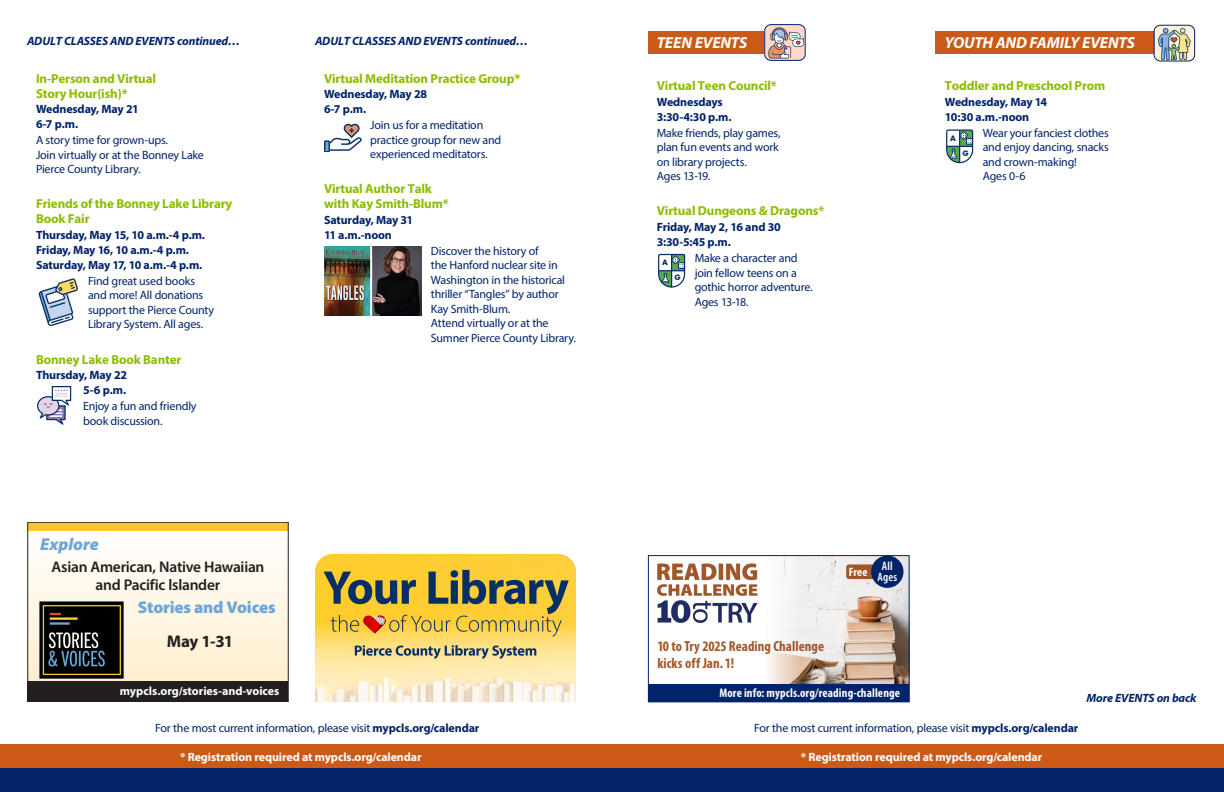
<style>
.page{position:relative;width:1224px;height:792px;background:#fff}
.page>*{position:absolute;margin:0;border:0;box-sizing:border-box;transform-origin:0 0}
.t1{font:italic 900 17.2px "Myriad Pro";letter-spacing:-.005em;color:#6da6d9}
.t2{font:900 17px/33.9px "Myriad Pro";letter-spacing:-.01em;color:#6da6d9}
.New_Headers{font:italic 700 16px "Myriad Pro";letter-spacing:-.01em;color:#fff}
.t3{font:600 15.5px/18.5px "Myriad Pro";letter-spacing:-.02em;color:#231f20;text-align:center}
.t4{font:700 condensed 14.5px/16.8px "Myriad Pro";letter-spacing:.005em;color:#a35627}
.Event_Title__25_space_before{font:700 13px/15px "Myriad Pro";letter-spacing:-.01em;color:#8dbb00}
.t5{font:700 condensed 12.5px "Myriad Pro";letter-spacing:.01em;color:#fff}
.t6{font:600 condensed 12.2px/11.2px "Myriad Pro";letter-spacing:.005em;color:#fff;text-align:center}
.t7{font:700 condensed 12.2px "Myriad Pro";color:#fff}
.Description{font:12px/14.5px "Myriad Pro";letter-spacing:-.02em;color:#002369}
.Day__Date_and_Time{font:700 12px/15px "Myriad Pro";letter-spacing:-.01em;color:#002369}
.Day__Date_and_Time-2{font:12px "Myriad Pro";letter-spacing:-.02em;color:#002369}
.Description-2{font:700 12px "Myriad Pro";letter-spacing:-.01em;color:#fff}
.Event_Title{font:italic 700 12px "Myriad Pro";letter-spacing:-.01em;color:#002369}
.New_Headers-2{font:italic 700 12px "Myriad Pro";letter-spacing:-.01em;color:#002369}
.t8{font:700 8.2px "Futura PT";color:#072f67}
.s1{font-weight:700;color:#231f20}
.s2{font-weight:700}
</style>
<div class="page">
<div style="left:648px;top:31px;width:116px;height:23px;background:#cc5916"></div>
<svg style="left:764px;top:24px;width:42px;height:37px"></svg>
<img style="left:766px;top:26px;width:38px;height:33px">
<div style="left:935px;top:31px;width:220px;height:23px;background:#cc5916"></div>
<svg style="left:1153px;top:25px;width:42px;height:36px"></svg>
<img style="left:1158px;top:24px;width:33px;height:38px">
<div style="left:0;top:768px;width:1224px;height:24px;background:#002369"></div>
<div style="left:0;top:744px;width:612px;height:24px;background:#cc5916"></div>
<div style="left:612px;top:744px;width:612px;height:24px;background:#cc5916"></div>
<svg style="left:37px;top:386px;width:34px;height:39px"></svg>
<img style="left:38px;top:278px;width:40px;height:49px">
<svg style="left:658px;top:253px;width:28px;height:35px"></svg>
<svg style="left:946px;top:129px;width:28px;height:35px"></svg>
<img style="left:324px;top:123px;width:37px;height:29px">
<img style="left:315px;top:554px;width:261px;height:69px">
<svg style="left:315px;top:623px;width:261px;height:79px;background:#fbe8b3"></svg>
<svg style="left:355px;top:645px;width:181px;height:14px;background:#b1ab83"></svg>
<svg style="left:323px;top:570px;width:246px;height:67px;background:#c1a744"></svg>
<img style="left:362px;top:612px;width:24px;height:25px">
<img style="left:764px;top:557px;width:143px;height:128px">
<img style="left:657px;top:563px;width:101px;height:60px">
<div style="left:648px;top:685px;width:261px;height:17px;background:#002369"></div>
<svg style="left:846px;top:564px;width:27px;height:15px"></svg>
<div style="left:871px;top:556px;width:33px;height:32px;background:#002369;border-radius:50%"></div>
<div style="left:648px;top:555px;width:261px;height:147px;border:1px solid #002369"></div>
<img style="left:324px;top:247px;width:98px;height:69px">
<div style="left:28px;top:530px;width:260px;height:152px;background:linear-gradient(to bottom,#fffefe,#ffefce)"></div>
<div style="left:28px;top:682px;width:260px;height:20px;background:#231f20"></div>
<div style="left:28px;top:522px;width:260px;height:8px;background:#ffc52d"></div>
<div style="left:28px;top:522px;width:260px;height:180px;border:1px solid #231f20"></div>
<img style="left:39px;top:601px;width:85px;height:79px">
<p class="Event_Title" style="left:27px;top:33px;width:215px">ADULT CLASSES AND EVENTS continued…</p>
<p class="Event_Title__25_space_before" style="left:36px;top:70px;width:122px">In-Person and Virtual<br>Story Hour(ish)*</p>
<p class="Day__Date_and_Time" style="left:36px;top:101px;width:104px">Wednesday, May 21<br>6-7 p.m.</p>
<p class="Description" style="left:36px;top:133px;width:169px">A story time for grown-ups.<br>Join virtually or at the Bonney Lake<br>Pierce County Library.</p>
<p class="Event_Title__25_space_before" style="left:36px;top:196px;width:198px">Friends of the Bonney Lake Library<br>Book Fair</p>
<p class="Day__Date_and_Time" style="left:36px;top:227px;width:171px">Thursday, May 15, 10 a.m.-4 p.m.<br>Friday, May 16, 10 a.m.-4 p.m.<br>Saturday, May 17, 10 a.m.-4 p.m.</p>
<p class="Description" style="left:88px;top:274px;width:128px">Find great used books and more! All donations support the Pierce County<br>Library System. All ages.</p>
<p class="Event_Title__25_space_before" style="left:36px;top:351px;width:147px">Bonney Lake Book Banter</p>
<p class="Day__Date_and_Time" style="left:36px;top:367px;width:93px;text-align:right">Thursday, May 22<br>5-6 p.m.</p>
<p class="Description" style="left:83px;top:399px;width:115px">Enjoy a fun and friendly book discussion.</p>
<p class="Event_Title" style="left:315px;top:33px;width:215px">ADULT CLASSES AND EVENTS continued…</p>
<p class="Event_Title__25_space_before" style="left:324px;top:70px;width:198px">Virtual Meditation Practice Group*</p>
<p class="Day__Date_and_Time" style="left:324px;top:86px;width:105px">Wednesday, May 28<br>6-7 p.m.</p>
<p class="Description" style="left:370px;top:118px;width:133px">Join us for a meditation practice group for new and experienced meditators.</p>
<p class="Event_Title__25_space_before" style="left:324px;top:181px;width:126px">Virtual Author Talk with Kay Smith-Blum*</p>
<p class="Day__Date_and_Time" style="left:324px;top:212px;width:91px">Saturday, May 31<br>11 a.m.-noon</p>
<p class="Description" style="left:431px;top:244px;width:146px">Discover the history of<br>the Hanford nuclear site in<br>Washington in the historical thriller “Tangles” by author<br>Kay Smith-Blum.<br>Attend virtually or at the<br>Sumner Pierce County Library.</p>
<p class="t1" style="left:40px;top:533px;width:60px">Explore</p>
<p class="t3" style="left:52px;top:557px;width:214px">Asian American, Native Hawaiian and Pacific lslander</p>
<p class="t2" style="left:167px;top:590px;width:111px;text-indent:-29px">Stories and Voices<br><span class="s1">May 1-31</span></p>
<p class="Description-2" style="left:120px;top:683px;width:161px">mypcls.org/stories-and-voices</p>
<p class="New_Headers" style="left:657px;top:32px;width:92px">TEEN EVENTS</p>
<p class="Event_Title__25_space_before" style="left:657px;top:78px;width:122px">Virtual Teen Council*</p>
<p class="Day__Date_and_Time" style="left:657px;top:94px;width:76px">Wednesdays<br>3:30-4:30 p.m.</p>
<p class="Description" style="left:657px;top:125px;width:125px">Make friends, play games, plan fun events and work on library projects.<br>Ages 13-19.</p>
<p class="Event_Title__25_space_before" style="left:657px;top:203px;width:169px">Virtual Dungeons &amp; Dragons*</p>
<p class="Day__Date_and_Time" style="left:657px;top:219px;width:125px">Friday, May 2, 16 and 30<br>3:30-5:45 p.m.</p>
<p class="Description" style="left:695px;top:251px;width:119px">Make a character and join fellow teens on a gothic horror adventure.<br>Ages 13-18.</p>
<p class="t8" style="left:662px;top:257px;width:7px">A</p>
<p class="t8" style="left:675px;top:272px;width:8px">G</p>
<p class="New_Headers" style="left:945px;top:32px;width:192px">YOUTH AND FAMILY EVENTS</p>
<p class="Event_Title__25_space_before" style="left:945px;top:78px;width:162px">Toddler and Preschool Prom</p>
<p class="Day__Date_and_Time" style="left:945px;top:94px;width:104px">Wednesday, May 14<br>10:30 a.m.-noon</p>
<p class="Description" style="left:983px;top:125px;width:128px">Wear your fanciest clothes and enjoy dancing, snacks and crown-making!<br>Ages 0-6</p>
<p class="t8" style="left:950px;top:133px;width:7px">A</p>
<p class="t8" style="left:963px;top:148px;width:8px">G</p>
<p class="t4" style="left:657px;top:638px;width:168px">10 to Try 2025 Reading Challenge kicks off Jan. 1!</p>
<p class="t7" style="left:849px;top:565px;width:20px">Free</p>
<p class="t6" style="left:878px;top:560px;width:21px">All<br>Ages</p>
<p class="t5" style="left:720px;top:685px;width:182px">More info: mypcls.org/reading-challenge</p>
<p class="New_Headers-2" style="left:1086px;top:690px;width:112px">More EVENTS on back</p>
<p class="Day__Date_and_Time-2" style="left:155px;top:721px;width:326px">For the most current information, please visit <span class="s2">mypcls.org/calendar</span></p>
<p class="Day__Date_and_Time-2" style="left:754px;top:721px;width:326px">For the most current information, please visit <span class="s2">mypcls.org/calendar</span></p>
<p class="Description-2" style="left:180px;top:749px;width:243px">* Registration required at mypcls.org/calendar</p>
<p class="Description-2" style="left:801px;top:749px;width:243px">* Registration required at mypcls.org/calendar</p>
</div>
